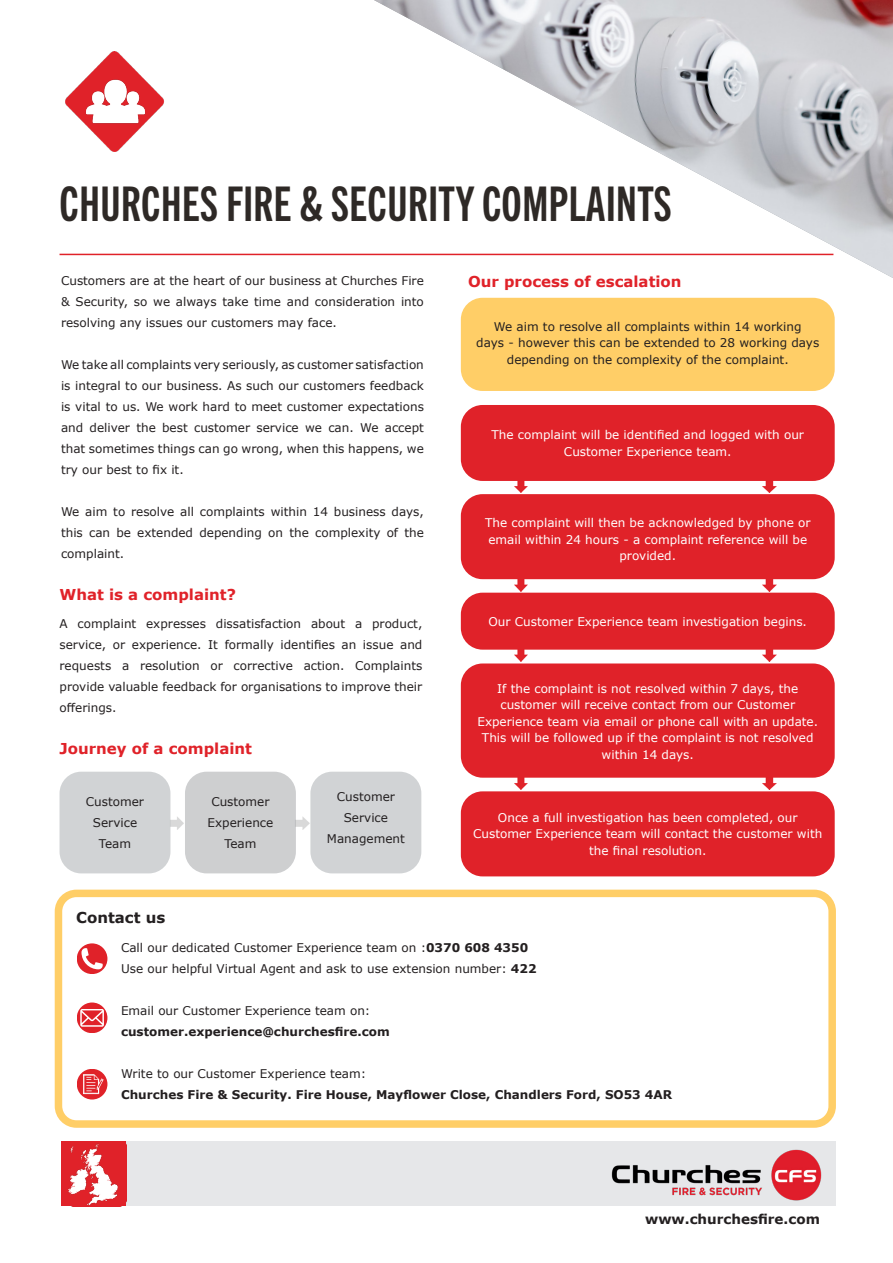
<style>
.page{position:relative;width:893px;height:1263px;background:#fff}
.page>*{position:absolute;margin:0;border:0;box-sizing:border-box;transform-origin:0 0}
.t1{font:48px "Trade Gothic Next LT Pro Bd Cm";letter-spacing:.01em;color:#2e2926}
.t2{font:700 15px "Verdana";color:#e02229}
.t3{font:700 15px "Verdana";color:#231f20}
.t4{font:700 13.5px "Verdana";color:#231f20}
.t5{font:12px/21px "Verdana";color:#231f20;text-align:justify}
.t6{font:12px/16.5px "Verdana";color:#fff;text-align:center}
.t7{font:700 12px "Verdana";color:#231f20}
.s1{font-weight:700}
</style>
<div class="page">
<img style="left:763px;top:778px;width:13px;height:12px">
<img style="left:514px;top:778px;width:14px;height:12px">
<svg style="left:763px;top:650px;width:13px;height:11px"></svg>
<img style="left:514px;top:650px;width:14px;height:11px">
<svg style="left:763px;top:579px;width:13px;height:12px"></svg>
<img style="left:514px;top:579px;width:14px;height:12px">
<img style="left:763px;top:481px;width:13px;height:12px">
<img style="left:514px;top:481px;width:14px;height:12px">
<img style="left:296px;top:817px;width:14px;height:13px">
<img style="left:170px;top:815px;width:14px;height:15px">
<img style="left:374px;top:0;width:519px;height:278px">
<hr style="left:60px;top:254px;width:773px;height:1px;background:#e02229">
<div style="left:126px;top:1141px;width:710px;height:65px;background:#e6e7e9"></div>
<img style="left:611px;top:1149px;width:211px;height:52px">
<div style="left:61px;top:1141px;width:65px;height:65px;background:#e02229"></div>
<img style="left:68px;top:1144px;width:59px;height:61px">
<img style="left:65px;top:51px;width:99px;height:100px">
<div style="left:314px;top:775px;width:104px;height:95px;background:#d1d3d5;border-radius:18px"></div>
<div style="left:310px;top:772px;width:111px;height:101px;border:8px solid #a3a8ab;border-radius:18px"></div>
<div style="left:189px;top:775px;width:103px;height:95px;background:#cecfd0;border-radius:18px"></div>
<div style="left:185px;top:772px;width:111px;height:101px;border:8px solid #9d9fa2;border-radius:18px"></div>
<div style="left:63px;top:775px;width:104px;height:95px;background:#d1d3d5;border-radius:18px"></div>
<div style="left:60px;top:772px;width:110px;height:101px;border:8px solid #a3a8ab;border-radius:18px"></div>
<div style="left:465px;top:301px;width:366px;height:86px;background:#ffce67;border-radius:18px"></div>
<div style="left:461px;top:298px;width:374px;height:93px;border:8px solid #ffce67;border-radius:18px"></div>
<div style="left:465px;top:409px;width:366px;height:68px;background:#e02229;border-radius:18px"></div>
<div style="left:461px;top:405px;width:374px;height:76px;border:8px solid #e02229;border-radius:18px"></div>
<div style="left:465px;top:498px;width:366px;height:77px;background:#e02229;border-radius:18px"></div>
<div style="left:461px;top:494px;width:374px;height:85px;border:8px solid #e02229;border-radius:18px"></div>
<div style="left:465px;top:596px;width:366px;height:50px;background:#e02229;border-radius:18px"></div>
<div style="left:461px;top:593px;width:374px;height:57px;border:8px solid #e02229;border-radius:18px"></div>
<div style="left:465px;top:667px;width:366px;height:107px;background:#e02229;border-radius:18px"></div>
<div style="left:461px;top:663px;width:374px;height:115px;border:8px solid #e02229;border-radius:18px"></div>
<div style="left:465px;top:795px;width:366px;height:78px;background:#e02229;border-radius:18px"></div>
<div style="left:461px;top:791px;width:374px;height:85px;border:8px solid #e02229;border-radius:18px"></div>
<img style="left:82px;top:68px;width:67px;height:61px">
<div style="left:55px;top:890px;width:781px;height:238px;border:8px solid #ffce67;border-radius:18px"></div>
<svg style="left:77px;top:945px;width:31px;height:29px"></svg>
<div style="left:77px;top:943px;width:30px;height:31px;background:#e02229;border-radius:15px"></div>
<svg style="left:81px;top:948px;width:22px;height:21px"></svg>
<svg style="left:77px;top:1004px;width:31px;height:29px"></svg>
<div style="left:77px;top:1002px;width:30px;height:31px;background:#e02229;border-radius:15px"></div>
<svg style="left:80px;top:1009px;width:24px;height:18px"></svg>
<svg style="left:77px;top:1069px;width:31px;height:31px"></svg>
<div style="left:77px;top:1069px;width:30px;height:30px;background:#e02229;border-radius:15px"></div>
<svg style="left:83px;top:1074px;width:21px;height:20px"></svg>
<p class="t1" style="left:60px;top:171px;width:614px">CHURCHES FIRE &amp; SECURITY COMPLAINTS</p>
<p class="t5" style="left:61px;top:270px;width:364px">Customers are at the heart of our business at Churches Fire &amp; Security, so we always take time and consideration into resolving any issues our customers may face.</p>
<p class="t5" style="left:61px;top:354px;width:364px">We take all complaints very seriously, as customer satisfaction is integral to our business. As such our customers feedback is vital to us. We work hard to meet customer expectations and deliver the best customer service we can. We accept that sometimes things can go wrong, when this happens, we try our best to fix it.</p>
<p class="t5" style="left:61px;top:501px;width:364px">We aim to resolve all complaints within 14 business days, this can be extended depending on the complexity of the complaint.</p>
<p class="t2" style="left:60px;top:584px;width:178px">What is a complaint?</p>
<p class="t5" style="left:60px;top:613px;width:364px">A complaint expresses dissatisfaction about a product, service, or experience. It formally identifies an issue and requests a resolution or corrective action. Complaints provide valuable feedback for organisations to improve their offerings.</p>
<p class="t2" style="left:60px;top:738px;width:194px">Journey of a complaint</p>
<p class="t5" style="left:86px;top:791px;width:60px">Customer</p>
<p class="t5" style="left:93px;top:812px;width:46px">Service</p>
<p class="t5" style="left:99px;top:833px;width:34px">Team</p>
<p class="t5" style="left:211px;top:791px;width:60px">Customer</p>
<p class="t5" style="left:207px;top:812px;width:67px">Experience</p>
<p class="t5" style="left:224px;top:833px;width:34px">Team</p>
<p class="t3" style="left:76px;top:907px;width:91px">Contact us</p>
<p class="t5" style="left:337px;top:786px;width:60px">Customer</p>
<p class="t5" style="left:344px;top:807px;width:46px">Service</p>
<p class="t5" style="left:327px;top:828px;width:79px">Management</p>
<p class="t2" style="left:468px;top:271px;width:215px">Our process of escalation</p>
<p class="t5" style="left:476px;top:318px;width:344px;line-height:16.5px;text-align:center">We aim to resolve all complaints within 14 working<br>days - however this can be extended to 28 working days depending on the complexity of the complaint.</p>
<p class="t6" style="left:491px;top:427px;width:314px">The complaint will be identified and logged with our<br>Customer Experience team.</p>
<p class="t6" style="left:485px;top:514px;width:327px">The complaint will then be acknowledged by phone or email within 24 hours - a complaint reference will be provided.</p>
<p class="t6" style="left:488px;top:613px;width:320px">Our Customer Experience team investigation begins.</p>
<p class="t6" style="left:477px;top:680px;width:342px">If the complaint is not resolved within 7 days, the customer will receive contact from our Customer Experience team via email or phone call with an update.<br>This will be followed up if the complaint is not resolved within 14 days.</p>
<p class="t6" style="left:473px;top:809px;width:351px">Once a full investigation has been completed, our<br>Customer Experience team will contact the customer with the final resolution.</p>
<p class="t5" style="left:121px;top:937px;width:409px">Call our dedicated Customer Experience team on :<span class="s1">0370 608 4350</span></p>
<p class="t5" style="left:121px;top:958px;width:417px">Use our helpful Virtual Agent and ask to use extension number: <span class="s1">422</span></p>
<p class="t5" style="left:121px;top:1000px;width:251px">Email our Customer Experience team on:</p>
<p class="t7" style="left:121px;top:1023px;width:270px">customer.experience@churchesfire.com</p>
<p class="t5" style="left:121px;top:1063px;width:247px">Write to our Customer Experience team:</p>
<p class="t7" style="left:121px;top:1086px;width:553px">Churches Fire &amp; Security. Fire House, Mayflower Close, Chandlers Ford, SO53 4AR</p>
<p class="t4" style="left:645px;top:1210px;width:176px">www.churchesfire.com</p>
</div>
